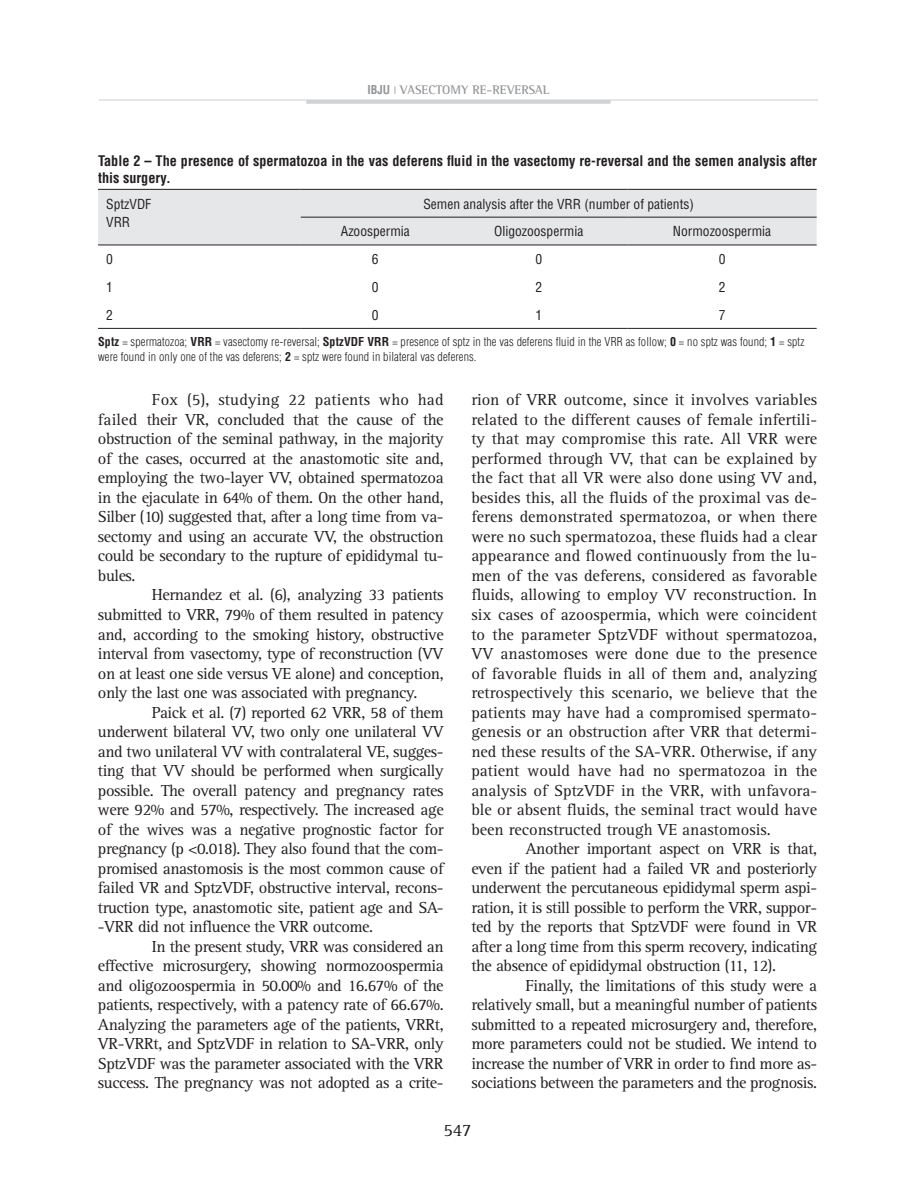
<style>
.page{position:relative;width:898px;height:1200px;background:#fff}
.page>*{position:absolute;margin:0;border:0;box-sizing:border-box;transform-origin:0 0}
.t1{font:18px "Rotis Serif";color:#231f20}
.TEXTO_ARTIGO{font:16.5px/19.5px "Rotis Serif";letter-spacing:-.025em;color:#231f20;text-align:justify}
.TITULO_TABELAS_E_FIG{font:700 condensed 14.25px/17.1px "Helvetica";color:#231f20}
.TABELA_TEXTO{font:condensed 13.5px "Helvetica";color:#231f20}
.t2{font:700 12.75px "Rotis Semi Serif";color:#939598}
.LEG_TABELAS_E_FIGURA{font:300 condensed 12px/15px "Helvetica";letter-spacing:.01em;color:#231f20}
.s1{font-family:"Helvetica";font-stretch:condensed;font-size:12px}
.s2{font-weight:700}
</style>
<div class="page">
<hr style="left:99px;top:99px;width:718px;height:2px;background:#dcdddf">
<hr style="left:306px;top:100px;width:304px;height:4px;background:#d1d2d4">
<div style="left:98px;top:190px;width:718px;height:54px;background:#e6e7e9"></div>
<hr style="left:98px;top:189px;width:203px;height:1px;background:#231f20">
<hr style="left:301px;top:189px;width:149px;height:1px;background:#231f20">
<hr style="left:450px;top:189px;width:177px;height:1px;background:#231f20">
<hr style="left:627px;top:189px;width:189px;height:1px;background:#231f20">
<hr style="left:301px;top:217px;width:149px;height:1px;background:#231f20">
<hr style="left:450px;top:217px;width:177px;height:1px;background:#231f20">
<hr style="left:627px;top:217px;width:189px;height:1px;background:#231f20">
<hr style="left:98px;top:244px;width:203px;height:1px;background:#231f20">
<hr style="left:301px;top:244px;width:149px;height:1px;background:#231f20">
<hr style="left:450px;top:244px;width:177px;height:1px;background:#231f20">
<hr style="left:627px;top:244px;width:189px;height:1px;background:#231f20">
<hr style="left:98px;top:328px;width:203px;height:1px;background:#231f20">
<hr style="left:301px;top:328px;width:149px;height:1px;background:#231f20">
<hr style="left:450px;top:328px;width:177px;height:1px;background:#231f20">
<hr style="left:627px;top:328px;width:189px;height:1px;background:#231f20">
<p class="t2" style="left:367px;top:82px;width:183px"><span class="s1">IBJU</span> <sup>|</sup> VASECTOMY RE-REVERSAL</p>
<p class="TITULO_TABELAS_E_FIG" style="left:98px;top:152px;width:720px">Table 2 – The presence of spermatozoa in the vas deferens fluid in the vasectomy re-reversal and the semen analysis after this surgery.</p>
<p class="TABELA_TEXTO" style="left:106px;top:195px;width:47px">SptzVDF</p>
<p class="TABELA_TEXTO" style="left:106px;top:213px;width:26px">VRR</p>
<p class="TABELA_TEXTO" style="left:423px;top:195px;width:272px">Semen analysis after the VRR (number of patients)</p>
<p class="TABELA_TEXTO" style="left:341px;top:223px;width:70px">Azoospermia</p>
<p class="TABELA_TEXTO" style="left:494px;top:223px;width:91px">Oligozoospermia</p>
<p class="TABELA_TEXTO" style="left:672px;top:223px;width:100px">Normozoospermia</p>
<p class="TABELA_TEXTO" style="left:106px;top:251px;width:8px">0</p>
<p class="TABELA_TEXTO" style="left:372px;top:251px;width:8px">6</p>
<p class="TABELA_TEXTO" style="left:535px;top:251px;width:8px">0</p>
<p class="TABELA_TEXTO" style="left:718px;top:251px;width:8px">0</p>
<p class="TABELA_TEXTO" style="left:106px;top:278px;width:8px">1</p>
<p class="TABELA_TEXTO" style="left:372px;top:278px;width:8px">0</p>
<p class="TABELA_TEXTO" style="left:535px;top:278px;width:8px">2</p>
<p class="TABELA_TEXTO" style="left:718px;top:278px;width:8px">2</p>
<p class="TABELA_TEXTO" style="left:106px;top:306px;width:8px">2</p>
<p class="TABELA_TEXTO" style="left:372px;top:306px;width:8px">0</p>
<p class="TABELA_TEXTO" style="left:535px;top:306px;width:8px">1</p>
<p class="TABELA_TEXTO" style="left:718px;top:306px;width:8px">7</p>
<p class="LEG_TABELAS_E_FIGURA" style="left:98px;top:334px;width:707px"><span class="s2">Sptz</span> = spermatozoa; <span class="s2">VRR</span> = vasectomy re-reversal; <span class="s2">SptzVDF VRR</span> = presence of sptz in the vas deferens fluid in the VRR as follow; <span class="s2">0</span> = no sptz was found; <span class="s2">1</span> = sptz were found in only one of the vas deferens; <span class="s2">2</span> = sptz were found in bilateral vas deferens.</p>
<p class="TEXTO_ARTIGO" style="left:98px;top:390px;width:347px;text-indent:54px">Fox (5), studying 22 patients who had failed their VR, concluded that the cause of the obstruction of the seminal pathway, in the majority of the cases, occurred at the anastomotic site and, employing the two-layer VV, obtained spermatozoa in the ejaculate in 64% of them. On the other hand, Silber (10) suggested that, after a long time from va&shy;sectomy and using an accurate VV, the obstruction could be secondary to the rupture of epididymal tu&shy;bules.</p>
<p class="TEXTO_ARTIGO" style="left:98px;top:585px;width:347px;text-indent:54px">Hernandez et al. (6), analyzing 33 patients submitted to VRR, 79% of them resulted in patency and, according to the smoking history, obstructive interval from vasectomy, type of reconstruction (VV on at least one side versus VE alone) and conception, only the last one was associated with pregnancy.</p>
<p class="TEXTO_ARTIGO" style="left:98px;top:702px;width:347px;text-indent:54px">Paick et al. (7) reported 62 VRR, 58 of them underwent bilateral VV, two only one unilateral VV and two unilateral VV with contralateral VE, sugges&shy;ting that VV should be performed when surgically possible. The overall patency and pregnancy rates were 92% and 57%, respectively. The increased age of the wives was a negative prognostic factor for pregnancy (p &lt;0.018). They also found that the com&shy;promised anastomosis is the most common cause of failed VR and SptzVDF, obstructive interval, recons&shy;truction type, anastomotic site, patient age and SA--VRR did not influence the VRR outcome.</p>
<p class="TEXTO_ARTIGO" style="left:98px;top:936px;width:347px;text-indent:54px">In the present study, VRR was considered an effective microsurgery, showing normozoospermia and oligozoospermia in 50.00% and 16.67% of the patients, respectively, with a patency rate of 66.67%.<br>Analyzing the parameters age of the patients, VRRt, VR-VRRt, and SptzVDF in relation to SA-VRR, only SptzVDF was the parameter associated with the VRR success. The pregnancy was not adopted as a crite-</p>
<p class="TEXTO_ARTIGO" style="left:471px;top:390px;width:347px">rion of VRR outcome, since it involves variables related to the different causes of female infertili&shy;ty that may compromise this rate. All VRR were performed through VV, that can be explained by the fact that all VR were also done using VV and, besides this, all the fluids of the proximal vas de&shy;ferens demonstrated spermatozoa, or when there were no such spermatozoa, these fluids had a clear appearance and flowed continuously from the lu&shy;men of the vas deferens, considered as favorable fluids, allowing to employ VV reconstruction. In six cases of azoospermia, which were coincident to the parameter SptzVDF without spermatozoa, VV anastomoses were done due to the presence of favorable fluids in all of them and, analyzing retrospectively this scenario, we believe that the patients may have had a compromised spermato&shy;genesis or an obstruction after VRR that determi&shy;ned these results of the SA-VRR. Otherwise, if any patient would have had no spermatozoa in the analysis of SptzVDF in the VRR, with unfavora&shy;ble or absent fluids, the seminal tract would have been reconstructed trough VE anastomosis.</p>
<p class="TEXTO_ARTIGO" style="left:471px;top:839px;width:347px;text-indent:54px">Another important aspect on VRR is that, even if the patient had a failed VR and posteriorly underwent the percutaneous epididymal sperm aspi&shy;ration, it is still possible to perform the VRR, suppor&shy;ted by the reports that SptzVDF were found in VR after a long time from this sperm recovery, indicating the absence of epididymal obstruction (11, 12).</p>
<p class="TEXTO_ARTIGO" style="left:471px;top:975px;width:347px;text-indent:54px">Finally, the limitations of this study were a relatively small, but a meaningful number of patients submitted to a repeated microsurgery and, therefore, more parameters could not be studied. We intend to increase the number of VRR in order to find more as&shy;sociations between the parameters and the prognosis.</p>
<p class="t1" style="left:443px;top:1119px;width:30px">547</p>
</div>
